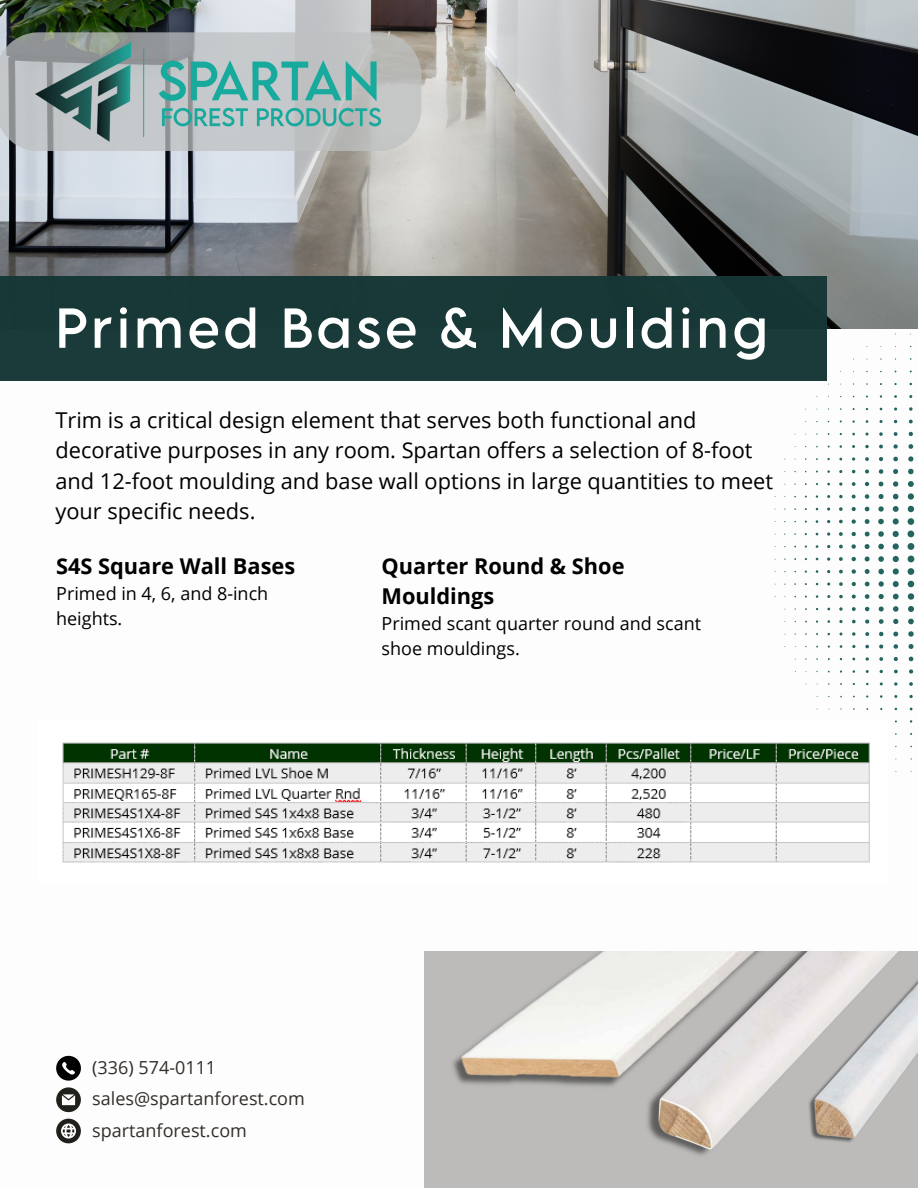
<style>
.page{position:relative;width:918px;height:1188px;background:#fff}
.page>*{position:absolute;margin:0;border:0;box-sizing:border-box;transform-origin:0 0}
.t1{font:50.1px "LEMONMILK Pro FTR";letter-spacing:.075em;color:#fff}
.t2{font:21.75px/30.3px "Open Sans";color:#000}
.t3{font:700 21.75px/30.3px "Open Sans";color:#000}
.t4{font:18px/24.8px "Open Sans";color:#000}
.t5{font:18px/31.7px "Open Sans";color:#332d2a}
.s1{font-style:inherit}
</style>
<div class="page">
<img style="left:0;top:0;width:918px;height:328px">
<div style="left:0;top:276px;width:826px;height:105px;background:#153735"></div>
<svg style="left:56px;top:1056px;width:25px;height:25px"></svg>
<svg style="left:56px;top:1087px;width:25px;height:25px"></svg>
<svg style="left:56px;top:1119px;width:25px;height:24px"></svg>
<svg style="left:0;top:32px;width:421px;height:119px;background:#b5b8b8"></svg>
<img style="left:36px;top:43px;width:345px;height:99px">
<img style="left:424px;top:951px;width:494px;height:237px">
<svg style="left:893px;top:543px;width:6px;height:7px"></svg>
<svg style="left:893px;top:556px;width:6px;height:6px"></svg>
<svg style="left:893px;top:531px;width:6px;height:6px"></svg>
<svg style="left:893px;top:568px;width:6px;height:7px"></svg>
<svg style="left:893px;top:518px;width:6px;height:7px"></svg>
<svg style="left:893px;top:581px;width:6px;height:6px"></svg>
<svg style="left:893px;top:506px;width:6px;height:6px"></svg>
<svg style="left:893px;top:594px;width:6px;height:5px"></svg>
<svg style="left:893px;top:494px;width:5px;height:5px"></svg>
<svg style="left:893px;top:606px;width:6px;height:6px"></svg>
<svg style="left:893px;top:481px;width:5px;height:6px"></svg>
<svg style="left:893px;top:619px;width:5px;height:5px"></svg>
<svg style="left:893px;top:469px;width:5px;height:5px"></svg>
<svg style="left:893px;top:632px;width:5px;height:4px"></svg>
<svg style="left:893px;top:457px;width:5px;height:4px"></svg>
<svg style="left:894px;top:644px;width:4px;height:5px"></svg>
<svg style="left:893px;top:444px;width:5px;height:5px"></svg>
<svg style="left:894px;top:657px;width:4px;height:4px"></svg>
<svg style="left:894px;top:432px;width:4px;height:4px"></svg>
<svg style="left:894px;top:670px;width:4px;height:3px"></svg>
<svg style="left:894px;top:682px;width:3px;height:4px"></svg>
<svg style="left:894px;top:407px;width:3px;height:4px"></svg>
<svg style="left:908px;top:556px;width:6px;height:6px"></svg>
<svg style="left:907px;top:531px;width:7px;height:19px"></svg>
<svg style="left:908px;top:568px;width:6px;height:7px"></svg>
<svg style="left:907px;top:518px;width:7px;height:7px"></svg>
<svg style="left:907px;top:581px;width:7px;height:6px"></svg>
<svg style="left:908px;top:506px;width:6px;height:6px"></svg>
<svg style="left:908px;top:593px;width:6px;height:7px"></svg>
<svg style="left:908px;top:493px;width:6px;height:7px"></svg>
<svg style="left:908px;top:606px;width:6px;height:6px"></svg>
<svg style="left:908px;top:481px;width:6px;height:6px"></svg>
<svg style="left:908px;top:619px;width:6px;height:5px"></svg>
<svg style="left:908px;top:469px;width:6px;height:5px"></svg>
<svg style="left:908px;top:631px;width:6px;height:6px"></svg>
<svg style="left:908px;top:456px;width:5px;height:6px"></svg>
<svg style="left:909px;top:644px;width:5px;height:5px"></svg>
<svg style="left:908px;top:444px;width:5px;height:5px"></svg>
<svg style="left:909px;top:657px;width:4px;height:4px"></svg>
<svg style="left:909px;top:432px;width:4px;height:4px"></svg>
<svg style="left:909px;top:669px;width:4px;height:5px"></svg>
<svg style="left:909px;top:420px;width:4px;height:3px"></svg>
<svg style="left:909px;top:682px;width:4px;height:4px"></svg>
<svg style="left:909px;top:407px;width:4px;height:4px"></svg>
<svg style="left:909px;top:695px;width:4px;height:3px"></svg>
<svg style="left:839px;top:545px;width:4px;height:3px"></svg>
<svg style="left:839px;top:532px;width:4px;height:4px"></svg>
<svg style="left:839px;top:557px;width:4px;height:4px"></svg>
<svg style="left:839px;top:570px;width:4px;height:3px"></svg>
<svg style="left:839px;top:520px;width:4px;height:3px"></svg>
<svg style="left:839px;top:582px;width:4px;height:4px"></svg>
<svg style="left:839px;top:507px;width:4px;height:4px"></svg>
<svg style="left:839px;top:595px;width:4px;height:3px"></svg>
<svg style="left:839px;top:495px;width:4px;height:3px"></svg>
<svg style="left:839px;top:607px;width:4px;height:4px"></svg>
<svg style="left:839px;top:482px;width:3px;height:4px"></svg>
<svg style="left:839px;top:620px;width:4px;height:3px"></svg>
<svg style="left:852px;top:557px;width:4px;height:4px"></svg>
<svg style="left:851px;top:544px;width:5px;height:5px"></svg>
<svg style="left:852px;top:569px;width:4px;height:5px"></svg>
<svg style="left:852px;top:532px;width:4px;height:4px"></svg>
<svg style="left:852px;top:582px;width:4px;height:4px"></svg>
<svg style="left:852px;top:519px;width:4px;height:5px"></svg>
<svg style="left:852px;top:507px;width:4px;height:4px"></svg>
<svg style="left:852px;top:595px;width:4px;height:4px"></svg>
<svg style="left:852px;top:495px;width:4px;height:4px"></svg>
<svg style="left:852px;top:607px;width:4px;height:4px"></svg>
<svg style="left:852px;top:482px;width:4px;height:4px"></svg>
<svg style="left:852px;top:620px;width:4px;height:3px"></svg>
<svg style="left:852px;top:632px;width:4px;height:4px"></svg>
<svg style="left:852px;top:457px;width:3px;height:4px"></svg>
<svg style="left:878px;top:544px;width:6px;height:6px"></svg>
<svg style="left:878px;top:556px;width:6px;height:6px"></svg>
<svg style="left:878px;top:531px;width:6px;height:6px"></svg>
<svg style="left:878px;top:569px;width:6px;height:5px"></svg>
<svg style="left:878px;top:519px;width:6px;height:5px"></svg>
<svg style="left:879px;top:581px;width:5px;height:6px"></svg>
<svg style="left:878px;top:506px;width:6px;height:6px"></svg>
<svg style="left:879px;top:594px;width:5px;height:5px"></svg>
<svg style="left:878px;top:494px;width:6px;height:5px"></svg>
<svg style="left:879px;top:607px;width:5px;height:5px"></svg>
<svg style="left:879px;top:482px;width:4px;height:4px"></svg>
<svg style="left:879px;top:619px;width:5px;height:5px"></svg>
<svg style="left:879px;top:469px;width:4px;height:5px"></svg>
<svg style="left:879px;top:632px;width:4px;height:4px"></svg>
<svg style="left:879px;top:457px;width:4px;height:4px"></svg>
<svg style="left:879px;top:644px;width:4px;height:5px"></svg>
<svg style="left:879px;top:445px;width:4px;height:3px"></svg>
<svg style="left:879px;top:657px;width:4px;height:4px"></svg>
<svg style="left:879px;top:432px;width:4px;height:4px"></svg>
<svg style="left:879px;top:420px;width:4px;height:3px"></svg>
<svg style="left:865px;top:544px;width:5px;height:5px"></svg>
<svg style="left:865px;top:557px;width:5px;height:5px"></svg>
<svg style="left:865px;top:532px;width:5px;height:4px"></svg>
<svg style="left:864px;top:569px;width:6px;height:5px"></svg>
<svg style="left:865px;top:519px;width:5px;height:5px"></svg>
<svg style="left:865px;top:582px;width:5px;height:4px"></svg>
<svg style="left:865px;top:507px;width:4px;height:4px"></svg>
<svg style="left:865px;top:594px;width:4px;height:5px"></svg>
<svg style="left:865px;top:494px;width:4px;height:5px"></svg>
<svg style="left:865px;top:607px;width:4px;height:4px"></svg>
<svg style="left:865px;top:482px;width:4px;height:4px"></svg>
<svg style="left:865px;top:619px;width:4px;height:5px"></svg>
<svg style="left:865px;top:469px;width:4px;height:5px"></svg>
<svg style="left:865px;top:632px;width:4px;height:4px"></svg>
<svg style="left:865px;top:457px;width:4px;height:4px"></svg>
<svg style="left:865px;top:645px;width:4px;height:3px"></svg>
<svg style="left:865px;top:445px;width:4px;height:3px"></svg>
<svg style="left:866px;top:657px;width:3px;height:4px"></svg>
<svg style="left:827px;top:532px;width:3px;height:4px"></svg>
<svg style="left:827px;top:557px;width:3px;height:4px"></svg>
<svg style="left:827px;top:507px;width:3px;height:4px"></svg>
<svg style="left:827px;top:582px;width:3px;height:4px"></svg>
<img style="left:62px;top:742px;width:808px;height:121px">
<p class="t1" style="left:55px;top:294px;width:714px">Primed Base &amp; Moulding</p>
<p class="t2" style="left:55px;top:404px;width:719px">Trim is a critical design element that serves both functional and decorative purposes in any room. Spartan offers a selection of 8-foot and 12-foot moulding and base wall options in large quantities to meet your specific needs.</p>
<p class="t3" style="left:56px;top:551px;width:241px">S4S Square Wall Bases</p>
<p class="t4" style="left:56px;top:581px;width:214px">Primed in 4, 6, and 8-inch heights.</p>
<p class="t3" style="left:382px;top:551px;width:245px">Quarter Round &amp; Shoe<br>Mouldings</p>
<p class="t4" style="left:382px;top:611px;width:321px">Primed scant quarter round and scant shoe mouldings.</p>
<p class="t5" style="left:92px;top:1051px;width:214px"><span class="s1">(</span>336<span class="s1">)</span> 574-0111 <span class="s1">sales</span>@spartanforest.com spartanforest.com</p>
</div>
